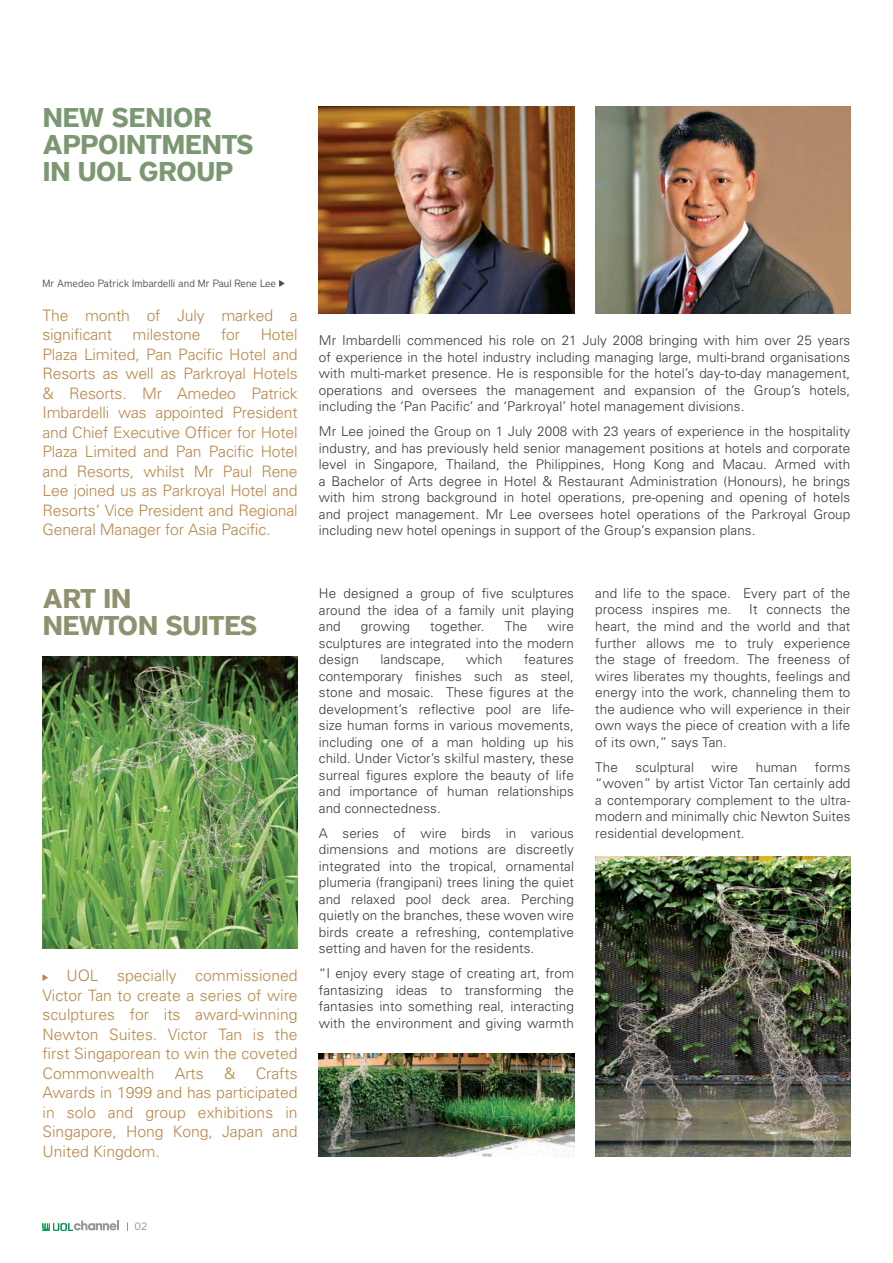
<style>
.page{position:relative;width:893px;height:1263px;background:#fff}
.page>*{position:absolute;margin:0;border:0;box-sizing:border-box;transform-origin:0 0}
.t1{font:700 27px/27px "District";letter-spacing:-.025em;color:#7c9872}
.t2{font:700 27px/27px "District";letter-spacing:-.025em;color:#8f916f}
.t3{font:300 15.75px/19.5px "Univers";color:#ba8748;text-align:justify}
.t4{font:300 13.5px/16.5px "Univers";letter-spacing:.005em;color:#3a393b;text-align:justify}
.t5{font:300 10.5px "District";color:#4c4c4e}
.t6{font:10.5px "District";color:#939598}
</style>
<div class="page">
<svg style="left:279px;top:280px;width:6px;height:7px"></svg>
<img style="left:319px;top:106px;width:255px;height:207px">
<img style="left:595px;top:106px;width:255px;height:207px">
<svg style="left:43px;top:974px;width:5px;height:7px"></svg>
<img style="left:43px;top:656px;width:255px;height:292px">
<img style="left:595px;top:857px;width:255px;height:300px">
<img style="left:319px;top:1053px;width:255px;height:104px">
<img style="left:54px;top:1223px;width:19px;height:7px">
<svg style="left:43px;top:1223px;width:7px;height:7px"></svg>
<svg style="left:74px;top:1220px;width:45px;height:10px"></svg>
<h1 class="t1" style="left:43px;top:107px;width:213px">NEW SENIOR<br>APPOINTMENTS<br>IN UOL GROUP</h1>
<p class="t5" style="left:43px;top:279px;width:235px">Mr Amedeo Patrick Imbardelli and Mr Paul Rene Lee</p>
<p class="t3" style="left:43px;top:308px;width:257px">The month of July marked a significant</p>
<p class="t3" style="left:133px;top:327px;width:69px">milestone</p>
<p class="t3" style="left:221px;top:327px;width:20px">for</p>
<p class="t3" style="left:43px;top:327px;width:257px;text-indent:218px">Hotel Plaza Limited, Pan Pacific Hotel and Resorts as well as Parkroyal Hotels &amp; Resorts. Mr Amedeo Patrick Imbardelli was appointed President and Chief Executive Officer for Hotel Plaza Limited and Pan Pacific Hotel and Resorts, whilst Mr Paul Rene Lee joined us as Parkroyal Hotel and Resorts’ Vice President and Regional General Manager for Asia Pacific.</p>
<h1 class="t2" style="left:43px;top:588px;width:216px">ART IN<br>NEWTON SUITES</h1>
<p class="t3" style="left:43px;top:968px;width:257px;text-indent:24px">UOL specially commissioned Victor Tan to create a series of wire sculptures for its award-winning Newton Suites. Victor Tan is the first Singaporean to win the coveted Commonwealth</p>
<p class="t3" style="left:43px;top:1065px;width:257px;text-indent:213px">Crafts Awards in 1999 and has participated in solo and group exhibitions in Singapore, Hong Kong, Japan and United Kingdom.</p>
<p class="t3" style="left:175px;top:1065px;width:30px">Arts</p>
<p class="t3" style="left:224px;top:1065px;width:13px">&amp;</p>
<p class="t4" style="left:319px;top:334px;width:533px">Mr Imbardelli commenced his role on 21 July 2008 bringing with him over 25 years of experience in the hotel industry including managing large, multi-brand organisations with multi-market presence. He is responsible for the hotel’s day-to-day management, operations and oversees the management and expansion of the Group’s hotels, including the ‘Pan Pacific’ and ‘Parkroyal’ hotel management divisions.</p>
<p class="t4" style="left:319px;top:425px;width:533px">Mr Lee joined the Group on 1 July 2008 with 23 years of experience in the hospitality industry, and has previously held senior management positions at hotels and corporate level in Singapore, Thailand, the Philippines, Hong Kong and Macau. Armed with a Bachelor of Arts degree in Hotel &amp; Restaurant Administration (Honours), he brings with him strong background in hotel operations, pre-opening and opening of hotels and project management. Mr Lee oversees hotel operations of the Parkroyal Group including new hotel openings in support of the Group’s expansion plans.</p>
<p class="t4" style="left:319px;top:587px;width:257px">He designed a group of five sculptures around the idea of a family unit playing and</p>
<p class="t4" style="left:319px;top:620px;width:257px;text-indent:229px">wire sculptures are integrated into the modern design</p>
<p class="t4" style="left:361px;top:620px;width:51px">growing</p>
<p class="t4" style="left:430px;top:620px;width:56px">together.</p>
<p class="t4" style="left:505px;top:620px;width:24px">The</p>
<p class="t4" style="left:319px;top:653px;width:257px;text-indent:205px">features contemporary finishes such as steel, stone and mosaic. These figures at the development’s reflective pool are life&shy;size human forms in various movements, including one of a man holding up his child. Under Victor’s skilful mastery, these surreal figures explore the beauty of life and importance of human relationships and connectedness.</p>
<p class="t4" style="left:319px;top:826px;width:257px">A series of wire birds in various dimensions and motions are discreetly integrated into the tropical, ornamental plumeria (frangipani) trees lining the quiet and relaxed pool deck area. Perching quietly on the branches, these woven wire birds create a refreshing, contemplative setting and haven for the residents.</p>
<p class="t4" style="left:319px;top:967px;width:257px">“I enjoy every stage of creating art, from fantasizing ideas to transforming the fantasies into something real, interacting with the environment and giving warmth</p>
<p class="t4" style="left:380px;top:653px;width:66px">landscape,</p>
<p class="t4" style="left:466px;top:653px;width:38px">which</p>
<p class="t4" style="left:595px;top:587px;width:257px">and life to the space. Every part of the process inspires me.</p>
<p class="t4" style="left:595px;top:603px;width:257px;text-indent:154px">It connects the heart, the mind and the world and that further allows me to truly experience the stage of freedom. The freeness of wires liberates my thoughts, feelings and energy into the work, channeling them to the audience who will experience in their own ways the piece of creation with a life of its own,” says Tan.</p>
<p class="t4" style="left:595px;top:760px;width:24px">The</p>
<p class="t4" style="left:636px;top:760px;width:60px">sculptural</p>
<p class="t4" style="left:712px;top:760px;width:28px">wire</p>
<p class="t4" style="left:756px;top:760px;width:43px">human</p>
<p class="t4" style="left:595px;top:760px;width:257px;text-indent:220px">forms “woven” by artist Victor Tan certainly add a contemporary complement to the ultra&shy;modern and minimally chic Newton Suites residential development.</p>
<p class="t6" style="left:134px;top:1223px;width:14px">02</p>
</div>
